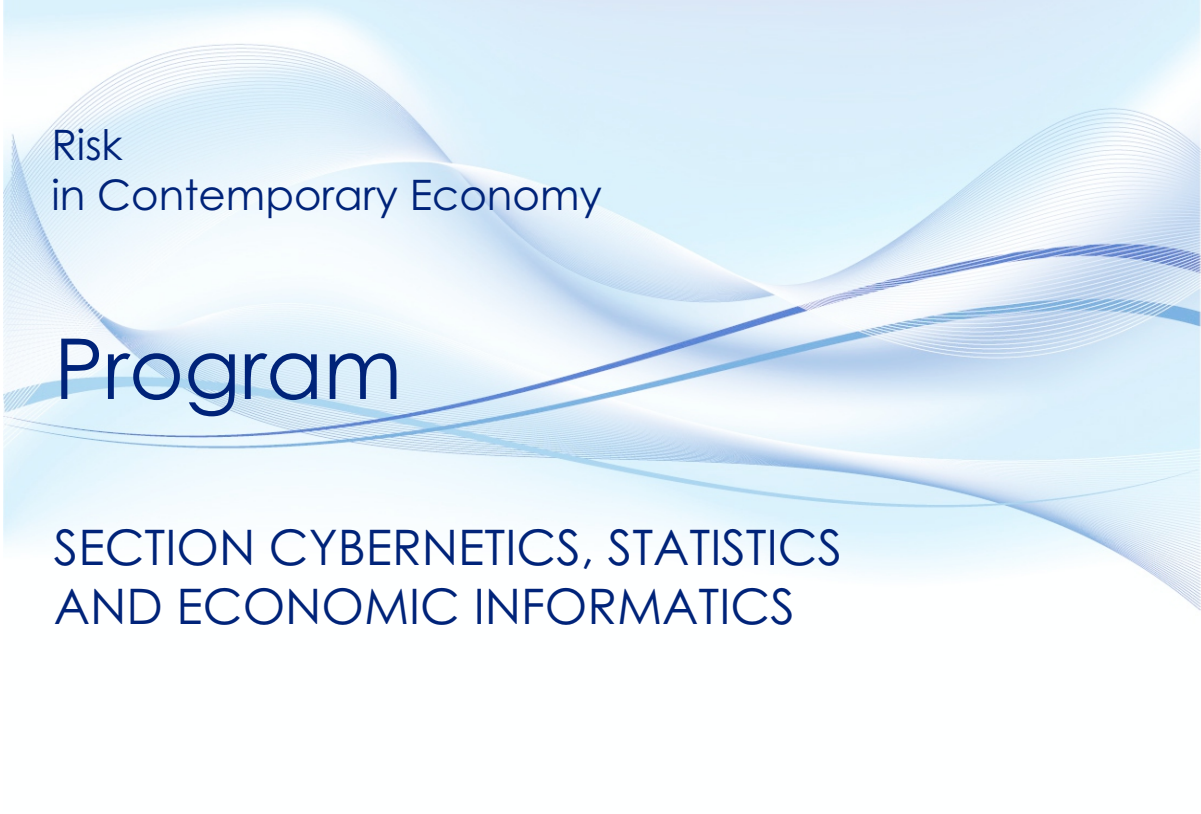
<style>
.page{position:relative;width:1201px;height:814px;background:#fff}
.page>*{position:absolute;margin:0;border:0;box-sizing:border-box;transform-origin:0 0}
.t1{font:84px "Century Gothic";color:#002379}
.t2{font:49px/58.4px "Century Gothic";color:#002379}
.t3{font:42px/50.1px "Century Gothic";color:#002379}
</style>
<div class="page">
<img style="left:4px;top:0;width:1196px;height:611px">
<p class="t3" style="left:51px;top:123px;width:552px">Risk<br>in Contemporary Economy</p>
<h1 class="t1" style="left:54px;top:336px;width:350px">Program</h1>
<p class="t2" style="left:54px;top:522px;width:789px">SECTION CYBERNETICS, STATISTICS<br>AND ECONOMIC INFORMATICS</p>
</div>
